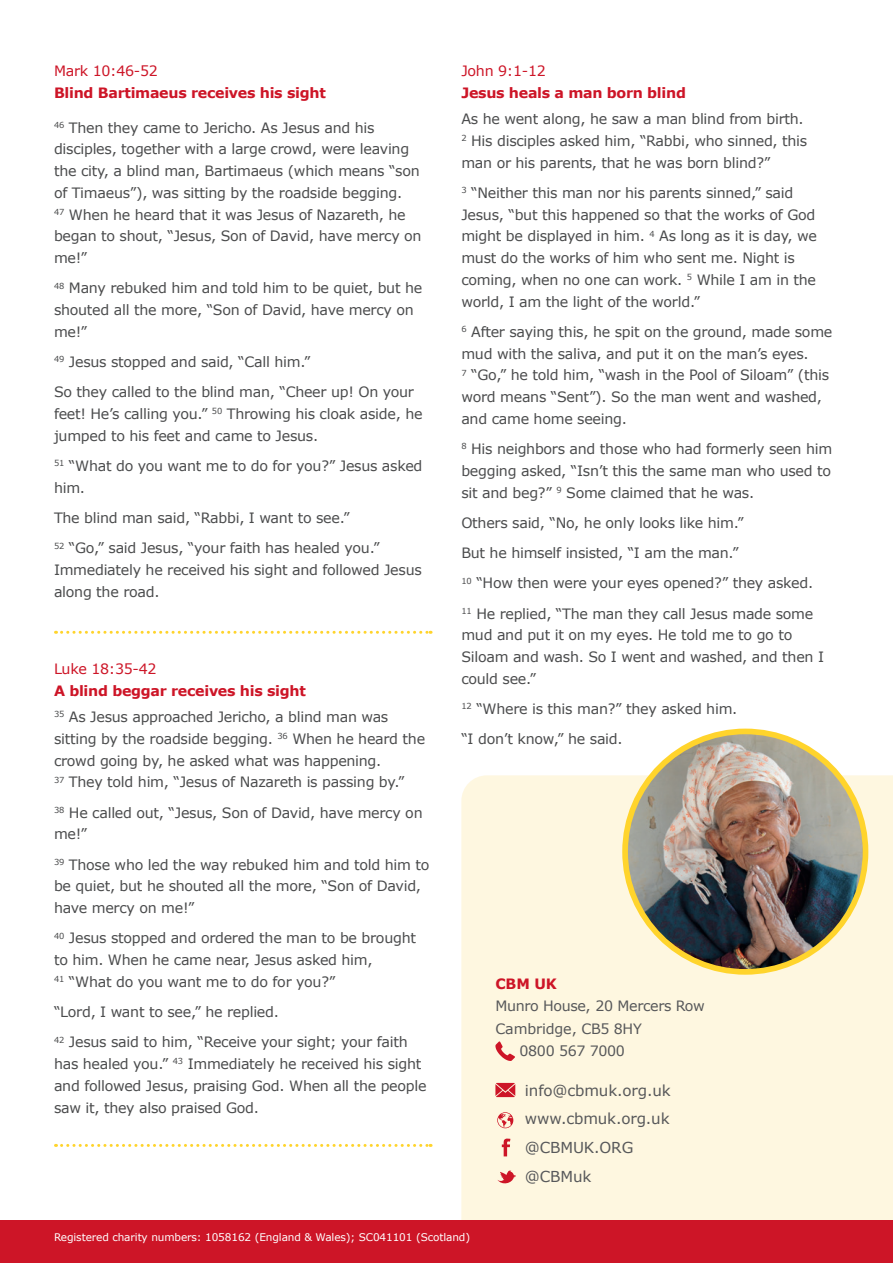
<style>
.page{position:relative;width:893px;height:1263px;background:#fff}
.page>*{position:absolute;margin:0;border:0;box-sizing:border-box;transform-origin:0 0}
.t1{font:15.15px "Verdana";letter-spacing:-.01em;color:#57585a}
.t2{font:14.25px/21.8px "Verdana";letter-spacing:-.02em;color:#4b4c4d}
.t3{font:700 14.25px "Verdana";letter-spacing:-.02em;color:#cd1527}
.t4{font:14.25px "Verdana";letter-spacing:-.025em;color:#57585a}
.t5{font:14.25px "Verdana";letter-spacing:-.02em;color:#cd1527}
.t6{font:10.5px "Verdana";letter-spacing:-.01em;color:#fff}
</style>
<div class="page">
<div style="left:461px;top:775px;width:432px;height:445px;background:#fef7e0"></div>
<svg style="left:56px;top:631px;width:375px;height:3px"></svg>
<svg style="left:56px;top:1144px;width:375px;height:3px"></svg>
<div style="left:0;top:1220px;width:893px;height:43px;background:#cd1527"></div>
<svg style="left:495px;top:1041px;width:20px;height:20px"></svg>
<svg style="left:495px;top:1083px;width:20px;height:14px"></svg>
<svg style="left:497px;top:1112px;width:16px;height:16px"></svg>
<svg style="left:502px;top:1138px;width:8px;height:18px"></svg>
<svg style="left:497px;top:1170px;width:19px;height:16px"></svg>
<img style="left:625px;top:731px;width:240px;height:241px;border-radius:120px">
<div style="left:622px;top:729px;width:246px;height:246px;border:6px solid #ffd42c;border-radius:50%"></div>
<p class="t5" style="left:54px;top:62px;width:106px">Mark 10:46-52</p>
<p class="t3" style="left:54px;top:84px;width:273px">Blind Bartimaeus receives his sight</p>
<p class="t2" style="left:54px;top:117px;width:369px"><sup>46</sup> Then they came to Jericho. As Jesus and his disciples, together with a large crowd, were leaving the city, a blind man, Bartimaeus (which means “son of Timaeus”), was sitting by the roadside begging.<br><sup>47</sup> When he heard that it was Jesus of Nazareth, he began to shout, “Jesus, Son of David, have mercy on me!”</p>
<p class="t2" style="left:54px;top:277px;width:370px"><sup>48</sup> Many rebuked him and told him to be quiet, but he shouted all the more, “Son of David, have mercy on me!”</p>
<p class="t2" style="left:54px;top:351px;width:258px"><sup>49</sup> Jesus stopped and said, “Call him.”</p>
<p class="t2" style="left:54px;top:381px;width:370px">So they called to the blind man, “Cheer up! On your feet! He’s calling you.” <sup>50</sup> Throwing his cloak aside, he jumped to his feet and came to Jesus.</p>
<p class="t2" style="left:54px;top:455px;width:370px"><sup>51</sup> “What do you want me to do for you?” Jesus asked him.</p>
<p class="t2" style="left:54px;top:507px;width:297px">The blind man said, “Rabbi, I want to see.”</p>
<p class="t2" style="left:54px;top:537px;width:369px"><sup>52</sup> “Go,” said Jesus, “your faith has healed you.”<br>Immediately he received his sight and followed Jesus along the road.</p>
<p class="t5" style="left:54px;top:660px;width:104px">Luke 18:35-42</p>
<p class="t3" style="left:54px;top:682px;width:253px">A blind beggar receives his sight</p>
<p class="t2" style="left:54px;top:706px;width:373px"><sup>35</sup> As Jesus approached Jericho, a blind man was sitting by the roadside begging. <sup>36</sup> When he heard the crowd going by, he asked what was happening.<br><sup>37</sup> They told him, “Jesus of Nazareth is passing by.”</p>
<p class="t2" style="left:54px;top:802px;width:370px"><sup>38</sup> He called out, “Jesus, Son of David, have mercy on me!”</p>
<p class="t2" style="left:54px;top:854px;width:377px"><sup>39</sup> Those who led the way rebuked him and told him to be quiet, but he shouted all the more, “Son of David, have mercy on me!”</p>
<p class="t2" style="left:54px;top:927px;width:364px"><sup>40</sup> Jesus stopped and ordered the man to be brought to him. When he came near, Jesus asked him,<br><sup>41</sup> “What do you want me to do for you?”</p>
<p class="t2" style="left:54px;top:1001px;width:226px">“Lord, I want to see,” he replied.</p>
<p class="t2" style="left:54px;top:1031px;width:374px"><sup>42</sup> Jesus said to him, “Receive your sight; your faith has healed you.” <sup>43</sup> Immediately he received his sight and followed Jesus, praising God. When all the people saw it, they also praised God.</p>
<p class="t5" style="left:461px;top:62px;width:86px">John 9:1-12</p>
<p class="t3" style="left:461px;top:84px;width:226px">Jesus heals a man born blind</p>
<p class="t2" style="left:461px;top:108px;width:347px">As he went along, he saw a man blind from birth.<br><sup>2</sup> His disciples asked him, “Rabbi, who sinned, this man or his parents, that he was born blind?”</p>
<p class="t2" style="left:461px;top:182px;width:357px"><sup>3</sup> “Neither this man nor his parents sinned,” said Jesus, “but this happened so that the works of God might be displayed in him. <sup>4</sup> As long as it is day, we must do the works of him who sent me. Night is coming, when no one can work. <sup>5</sup> While I am in the world, I am the light of the world.”</p>
<p class="t2" style="left:461px;top:321px;width:373px"><sup>6</sup> After saying this, he spit on the ground, made some mud with the saliva, and put it on the man’s eyes.<br><sup>7</sup> “Go,” he told him, “wash in the Pool of Siloam” (this word means “Sent”). So the man went and washed, and came home seeing.</p>
<p class="t2" style="left:461px;top:438px;width:372px;text-align:justify"><sup>8</sup> His neighbors and those who had formerly seen him begging asked, “Isn’t this the same man who used to sit and beg?” <sup>9</sup> Some claimed that he was.</p>
<p class="t2" style="left:461px;top:512px;width:284px">Others said, “No, he only looks like him.”</p>
<p class="t2" style="left:461px;top:542px;width:279px">But he himself insisted, “I am the man.”</p>
<p class="t2" style="left:461px;top:572px;width:353px"><sup>10</sup> “How then were your eyes opened?” they asked.</p>
<p class="t2" style="left:461px;top:603px;width:364px"><sup>11</sup> He replied, “The man they call Jesus made some mud and put it on my eyes. He told me to go to Siloam and wash. So I went and washed, and then I could see.”</p>
<p class="t2" style="left:461px;top:698px;width:278px"><sup>12</sup> “Where is this man?” they asked him.</p>
<p class="t2" style="left:461px;top:728px;width:163px">“I don’t know,” he said.</p>
<p class="t3" style="left:495px;top:974px;width:63px">CBM UK</p>
<p class="t4" style="left:495px;top:997px;width:211px">Munro House, 20 Mercers Row</p>
<p class="t4" style="left:495px;top:1020px;width:148px">Cambridge, CB5 8HY</p>
<p class="t4" style="left:520px;top:1042px;width:107px">0800 567 7000</p>
<p class="t1" style="left:525px;top:1080px;width:147px">info@cbmuk.org.uk</p>
<p class="t1" style="left:525px;top:1109px;width:146px">www.cbmuk.org.uk</p>
<p class="t1" style="left:525px;top:1138px;width:110px">@CBMUK.ORG</p>
<p class="t1" style="left:525px;top:1167px;width:68px">@CBMuk</p>
<p class="t6" style="left:54px;top:1231px;width:418px">Registered charity numbers: 1058162 (England &amp; Wales); SC041101 (Scotland)</p>
</div>
